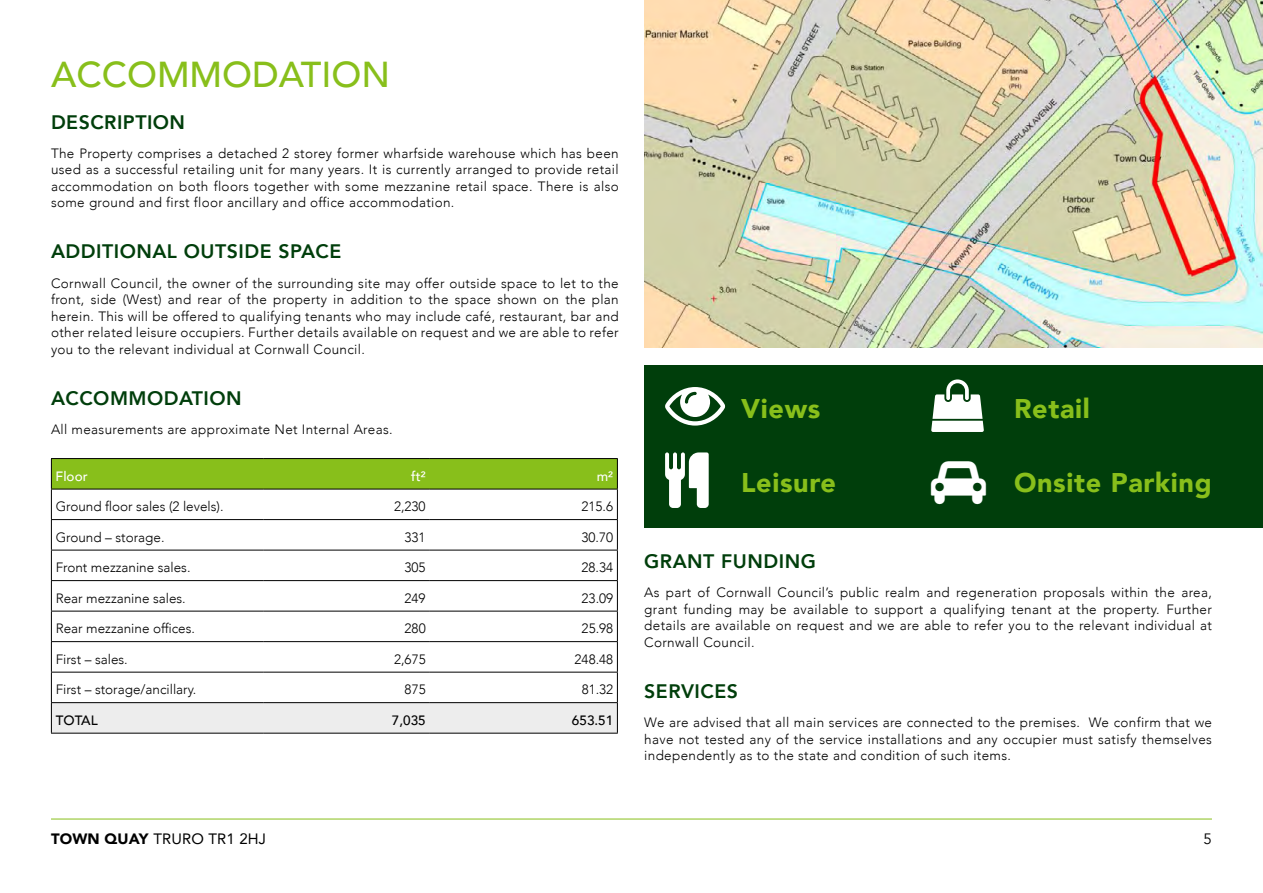
<style>
.page{position:relative;width:1263px;height:893px;background:#fff}
.page>*{position:absolute;margin:0;border:0;box-sizing:border-box;transform-origin:0 0}
.t1{font:500 36px "Avenir";color:#88bf1b}
.t2{font:900 27px "Avenir";letter-spacing:.025em;color:#88bf1b}
.t3{font:800 19.5px "Avenir";letter-spacing:.025em;color:#003e0b}
.t4{font:15px "Avenir";letter-spacing:.01em;color:#000}
.t5{font:15px "Avenir";color:#000}
.t6{font:300 13.5px/16.5px "Avenir";letter-spacing:.025em;color:#000;text-align:justify}
.t7{font:300 13.5px "Avenir";color:#000}
.t8{font:500 13.5px "Avenir";color:#000}
.t9{font:500 13.5px "Avenir";color:#fff}
.s1{color:#fff}
.s2{font-weight:900}
</style>
<div class="page">
<hr style="left:51px;top:819px;width:1161px;height:1px;background:#88bf1b">
<img style="left:644px;top:0;width:619px;height:347px">
<div style="left:52px;top:459px;width:565px;height:30px;background:#88bf1b"></div>
<div style="left:52px;top:703px;width:565px;height:30px;background:#ededed"></div>
<hr style="left:51px;top:458px;width:212px;height:1px;background:#000">
<hr style="left:51px;top:459px;width:1px;height:30px;background:#000">
<hr style="left:263px;top:458px;width:167px;height:1px;background:#000">
<hr style="left:430px;top:458px;width:188px;height:1px;background:#000">
<hr style="left:617px;top:459px;width:1px;height:30px;background:#000">
<hr style="left:51px;top:489px;width:212px;height:1px;background:#000">
<hr style="left:51px;top:489px;width:1px;height:30px;background:#000">
<hr style="left:263px;top:489px;width:167px;height:1px;background:#000">
<hr style="left:430px;top:489px;width:188px;height:1px;background:#000">
<hr style="left:617px;top:489px;width:1px;height:30px;background:#000">
<hr style="left:51px;top:519px;width:212px;height:1px;background:#000">
<hr style="left:51px;top:520px;width:1px;height:30px;background:#000">
<hr style="left:263px;top:519px;width:167px;height:1px;background:#000">
<hr style="left:430px;top:519px;width:188px;height:1px;background:#000">
<hr style="left:617px;top:520px;width:1px;height:30px;background:#000">
<hr style="left:51px;top:550px;width:212px;height:1px;background:#000">
<hr style="left:51px;top:550px;width:1px;height:30px;background:#000">
<hr style="left:263px;top:550px;width:167px;height:1px;background:#000">
<hr style="left:430px;top:550px;width:188px;height:1px;background:#000">
<hr style="left:617px;top:550px;width:1px;height:30px;background:#000">
<hr style="left:51px;top:580px;width:212px;height:1px;background:#000">
<hr style="left:51px;top:581px;width:1px;height:30px;background:#000">
<hr style="left:263px;top:580px;width:167px;height:1px;background:#000">
<hr style="left:430px;top:580px;width:188px;height:1px;background:#000">
<hr style="left:617px;top:581px;width:1px;height:30px;background:#000">
<hr style="left:51px;top:611px;width:212px;height:1px;background:#000">
<hr style="left:51px;top:611px;width:1px;height:30px;background:#000">
<hr style="left:263px;top:611px;width:167px;height:1px;background:#000">
<hr style="left:430px;top:611px;width:188px;height:1px;background:#000">
<hr style="left:617px;top:611px;width:1px;height:30px;background:#000">
<hr style="left:51px;top:641px;width:212px;height:1px;background:#000">
<hr style="left:51px;top:642px;width:1px;height:30px;background:#000">
<hr style="left:263px;top:641px;width:167px;height:1px;background:#000">
<hr style="left:430px;top:641px;width:188px;height:1px;background:#000">
<hr style="left:617px;top:642px;width:1px;height:30px;background:#000">
<hr style="left:51px;top:672px;width:212px;height:1px;background:#000">
<hr style="left:51px;top:672px;width:1px;height:30px;background:#000">
<hr style="left:263px;top:672px;width:167px;height:1px;background:#000">
<hr style="left:430px;top:672px;width:188px;height:1px;background:#000">
<hr style="left:617px;top:672px;width:1px;height:30px;background:#000">
<hr style="left:51px;top:702px;width:212px;height:1px;background:#000">
<hr style="left:263px;top:702px;width:167px;height:1px;background:#000">
<hr style="left:430px;top:702px;width:188px;height:1px;background:#000">
<hr style="left:51px;top:703px;width:1px;height:30px;background:#000">
<hr style="left:617px;top:703px;width:1px;height:30px;background:#000">
<hr style="left:51px;top:733px;width:212px;height:1px;background:#000">
<hr style="left:263px;top:733px;width:167px;height:1px;background:#000">
<hr style="left:430px;top:733px;width:188px;height:1px;background:#000">
<div style="left:644px;top:366px;width:619px;height:162px;background:#003e0b"></div>
<h1 class="t1" style="left:51px;top:43px;width:341px">ACCOMMODATION</h1>
<h3 class="t3" style="left:51px;top:107px;width:136px">DESCRIPTION</h3>
<p class="t6" style="left:51px;top:145px;width:569px">The Property comprises a detached 2 storey former wharfside warehouse which has been used as a successful retailing unit for many years. It is currently arranged to provide retail accommodation on both floors together with some mezzanine retail space. There is also some ground and first floor ancillary and office accommodation.</p>
<h3 class="t3" style="left:51px;top:236px;width:292px">ADDITIONAL OUTSIDE SPACE</h3>
<p class="t6" style="left:51px;top:275px;width:569px">Cornwall Council, the owner of the surrounding site may offer outside space to let to the front, side (West) and rear of the property in addition to the space shown on the plan herein. This will be offered to qualifying tenants who may include café, restaurant, bar and other related leisure occupiers. Further details available on request and we are able to refer you to the relevant individual at Cornwall Council.</p>
<h3 class="t3" style="left:51px;top:383px;width:192px">ACCOMMODATION</h3>
<p class="t6" style="left:51px;top:421px;width:343px">All measurements are approximate Net Internal Areas.</p>
<p class="t9" style="left:56px;top:464px;width:34px">Floor</p>
<p class="t9" style="left:411px;top:464px;width:16px">ft²</p>
<p class="t9" style="left:597px;top:464px;width:18px">m²</p>
<p class="t7" style="left:56px;top:498px;width:169px">Ground floor sales (2 levels).</p>
<p class="t6" style="left:394px;top:498px;width:33px">2,230</p>
<p class="t6" style="left:582px;top:498px;width:33px">215.6</p>
<p class="t7" style="left:56px;top:529px;width:110px">Ground – storage.</p>
<p class="t6" style="left:405px;top:529px;width:23px">331</p>
<p class="t6" style="left:582px;top:529px;width:33px">30.70</p>
<p class="t7" style="left:56px;top:559px;width:136px">Front mezzanine sales.</p>
<p class="t6" style="left:405px;top:559px;width:23px">305</p>
<p class="t6" style="left:582px;top:559px;width:33px">28.34</p>
<p class="t7" style="left:56px;top:590px;width:132px">Rear mezzanine sales.</p>
<p class="t6" style="left:405px;top:590px;width:23px">249</p>
<p class="t6" style="left:582px;top:590px;width:33px">23.09</p>
<p class="t7" style="left:56px;top:620px;width:141px">Rear mezzanine offices.</p>
<p class="t6" style="left:405px;top:620px;width:23px">280</p>
<p class="t6" style="left:582px;top:620px;width:33px">25.98</p>
<p class="t7" style="left:56px;top:651px;width:74px">First – sales.</p>
<p class="t6" style="left:394px;top:651px;width:33px">2,675</p>
<p class="t6" style="left:575px;top:651px;width:40px">248.48</p>
<p class="t7" style="left:56px;top:681px;width:142px">First – storage/ancillary.</p>
<p class="t6" style="left:405px;top:681px;width:23px">875</p>
<p class="t6" style="left:582px;top:681px;width:33px">81.32</p>
<p class="t8" style="left:56px;top:708px;width:43px">TOTAL</p>
<p class="t8" style="left:392px;top:708px;width:35px">7,035</p>
<p class="t8" style="left:572px;top:708px;width:43px">653.51</p>
<h2 class="t2" style="left:665px;top:386px;width:157px"><span class="s1">■</span> Views</h2>
<h2 class="t2" style="left:741px;top:460px;width:97px">Leisure</h2>
<h2 class="t2" style="left:1014px;top:386px;width:77px">Retail</h2>
<h2 class="t2" style="left:1014px;top:459px;width:199px">Onsite Parking</h2>
<h3 class="t3" style="left:644px;top:546px;width:173px">GRANT FUNDING</h3>
<p class="t6" style="left:644px;top:584px;width:569px">As part of Cornwall Council’s public realm and regeneration proposals within the area, grant funding may be available to support a qualifying tenant at the property. Further details are available on request and we are able to refer you to the relevant individual at Cornwall Council.</p>
<h3 class="t3" style="left:644px;top:676px;width:95px">SERVICES</h3>
<p class="t6" style="left:644px;top:714px;width:569px">We are advised that all main services are connected to the premises. We confirm that we have not tested any of the service installations and any occupier must satisfy themselves independently as to the state and condition of such items.</p>
<p class="t4" style="left:51px;top:827px;width:216px"><span class="s2">TOWN QUAY</span> TRURO TR1 2HJ</p>
<p class="t5" style="left:1203px;top:830px;width:10px">5</p>
</div>
